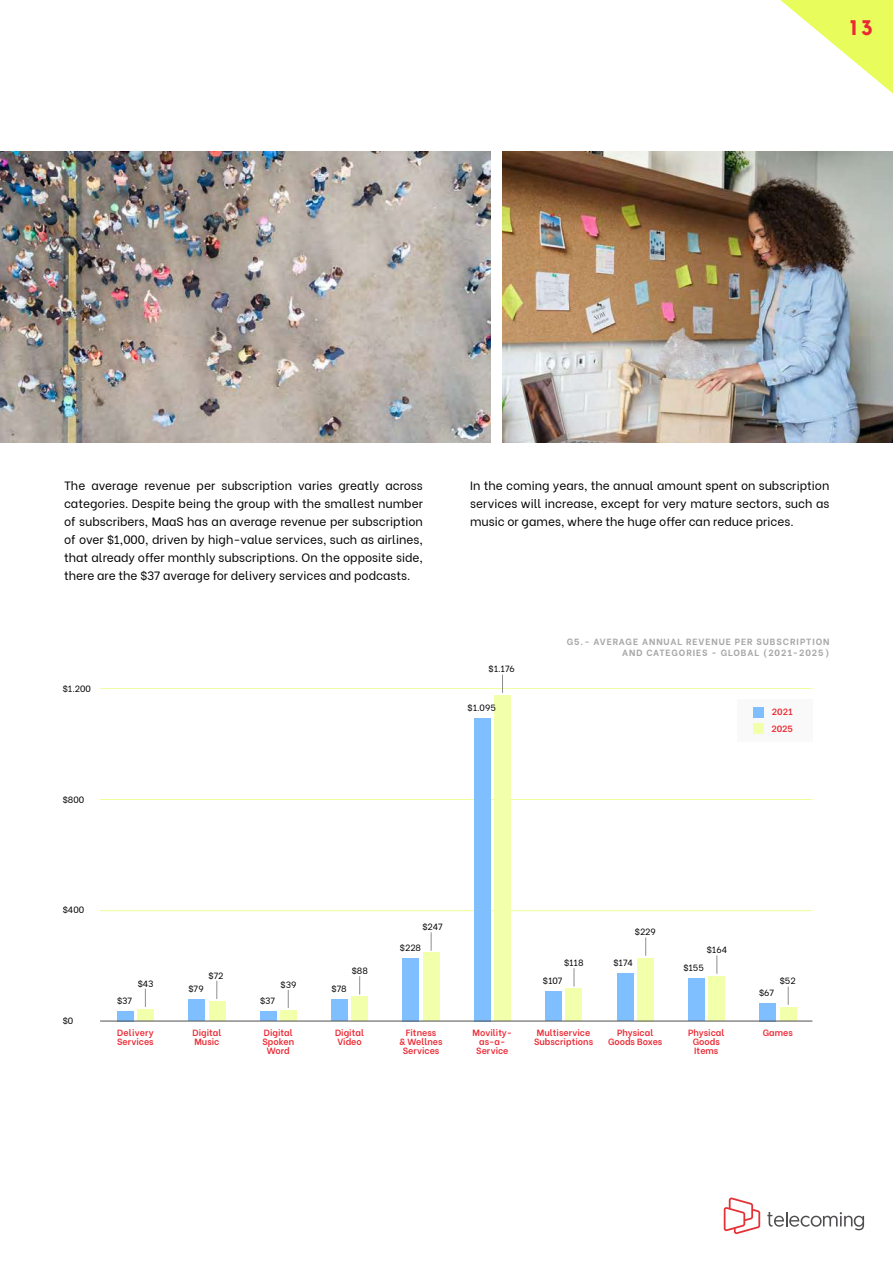
<style>
.page{position:relative;width:893px;height:1263px;background:#fff}
.page>*{position:absolute;margin:0;border:0;box-sizing:border-box;transform-origin:0 0}
.t1{font:700 21px "Kollektif";color:#eb2933}
.t2{font:12px/18px "Be Vietnam";color:#000;text-align:justify}
.t3{font:600 9px/9px "Be Vietnam";color:#eb2933;text-align:center}
.t4{font:9px "Be Vietnam";color:#000}
.t5{font:700 9px/10.8px "Be Vietnam";letter-spacing:.1em;color:#a7a7a7;text-align:right}
</style>
<div class="page">
<hr style="left:100px;top:910px;width:712px;height:1px;background:#e8fc5c">
<hr style="left:100px;top:799px;width:712px;height:1px;background:#e8fc5c">
<hr style="left:100px;top:688px;width:712px;height:1px;background:#e8fc5c">
<div style="left:117px;top:1011px;width:16px;height:10px;background:#80bfff"></div>
<div style="left:189px;top:999px;width:16px;height:22px;background:#80bfff"></div>
<div style="left:260px;top:1011px;width:16px;height:10px;background:#80bfff"></div>
<div style="left:331px;top:999px;width:16px;height:22px;background:#80bfff"></div>
<div style="left:545px;top:992px;width:16px;height:29px;background:#80bfff"></div>
<div style="left:617px;top:973px;width:16px;height:48px;background:#80bfff"></div>
<div style="left:688px;top:978px;width:16px;height:43px;background:#80bfff"></div>
<div style="left:759px;top:1003px;width:17px;height:18px;background:#80bfff"></div>
<div style="left:474px;top:718px;width:16px;height:303px;background:#80bfff"></div>
<div style="left:403px;top:958px;width:16px;height:63px;background:#80bfff"></div>
<div style="left:138px;top:1009px;width:16px;height:12px;background:#f2ffab"></div>
<div style="left:209px;top:1001px;width:16px;height:20px;background:#f2ffab"></div>
<div style="left:280px;top:1010px;width:17px;height:11px;background:#f2ffab"></div>
<div style="left:352px;top:997px;width:16px;height:24px;background:#f2ffab"></div>
<div style="left:566px;top:989px;width:16px;height:32px;background:#f2ffab"></div>
<div style="left:637px;top:958px;width:16px;height:63px;background:#f2ffab"></div>
<div style="left:708px;top:976px;width:17px;height:45px;background:#f2ffab"></div>
<div style="left:780px;top:1007px;width:16px;height:14px;background:#f2ffab"></div>
<div style="left:494px;top:695px;width:17px;height:326px;background:#f2ffab"></div>
<div style="left:423px;top:953px;width:16px;height:68px;background:#f2ffab"></div>
<hr style="left:100px;top:1021px;width:712px;height:1px;background:#4f4f4f">
<img style="left:0;top:152px;width:491px;height:290px">
<img style="left:502px;top:152px;width:391px;height:290px">
<svg style="left:724px;top:1197px;width:36px;height:37px"></svg>
<svg style="left:767px;top:1212px;width:97px;height:18px"></svg>
<svg style="left:780px;top:0;width:113px;height:94px"></svg>
<div style="left:737px;top:699px;width:76px;height:42px;background:#f6f6f6"></div>
<div style="left:753px;top:723px;width:10px;height:11px;background:#f2ffab"></div>
<div style="left:753px;top:707px;width:10px;height:10px;background:#80bfff"></div>
<svg style="left:574px;top:968px;width:1px;height:18px"></svg>
<svg style="left:431px;top:932px;width:1px;height:19px"></svg>
<svg style="left:359px;top:976px;width:1px;height:18px"></svg>
<svg style="left:288px;top:990px;width:1px;height:18px"></svg>
<svg style="left:216px;top:981px;width:1px;height:18px"></svg>
<svg style="left:145px;top:989px;width:1px;height:18px"></svg>
<svg style="left:716px;top:955px;width:1px;height:19px"></svg>
<svg style="left:645px;top:937px;width:1px;height:19px"></svg>
<svg style="left:502px;top:675px;width:1px;height:18px"></svg>
<svg style="left:788px;top:986px;width:1px;height:19px"></svg>
<h1 class="t1" style="left:849px;top:15px;width:25px">13</h1>
<p class="t2" style="left:64px;top:475px;width:360px">The average revenue per subscription varies greatly across categories. Despite being the group with the smallest number of subscribers, MaaS has an average revenue per subscription of over $1,000, driven by high-value services, such as airlines, that already offer monthly subscriptions. On the opposite side, there are the $37 average for delivery services and podcasts.</p>
<p class="t2" style="left:470px;top:475px;width:361px">In the coming years, the annual amount spent on subscription services will increase, except for very mature sectors, such as music or games, where the huge offer can reduce prices.</p>
<p class="t4" style="left:63px;top:681px;width:30px">$1.200</p>
<p class="t4" style="left:63px;top:792px;width:23px">$800</p>
<p class="t4" style="left:489px;top:662px;width:28px">$1.176</p>
<p class="t4" style="left:468px;top:700px;width:30px">$1.095</p>
<p class="t5" style="left:567px;top:636px;width:264px">G5.- AVERAGE ANNUAL REVENUE PER SUBSCRIPTION<br>AND CATEGORIES - GLOBAL (2021-2025)</p>
<p class="t3" style="left:771px;top:703px;width:23px;line-height:16.6px;text-align:left">2021<br>2025</p>
<p class="t4" style="left:63px;top:902px;width:23px">$400</p>
<p class="t4" style="left:63px;top:1013px;width:12px">$0</p>
<p class="t4" style="left:138px;top:976px;width:17px">$43</p>
<p class="t4" style="left:117px;top:993px;width:17px">$37</p>
<p class="t4" style="left:209px;top:968px;width:16px">$72</p>
<p class="t4" style="left:188px;top:981px;width:17px">$79</p>
<p class="t4" style="left:281px;top:977px;width:17px">$39</p>
<p class="t4" style="left:260px;top:993px;width:17px">$37</p>
<p class="t4" style="left:352px;top:963px;width:18px">$88</p>
<p class="t4" style="left:332px;top:981px;width:17px">$78</p>
<p class="t4" style="left:422px;top:919px;width:22px">$247</p>
<p class="t4" style="left:400px;top:940px;width:23px">$228</p>
<p class="t4" style="left:564px;top:955px;width:21px">$118</p>
<p class="t4" style="left:543px;top:974px;width:21px">$107</p>
<p class="t4" style="left:635px;top:924px;width:22px">$229</p>
<p class="t4" style="left:613px;top:955px;width:21px">$174</p>
<p class="t4" style="left:707px;top:942px;width:22px">$164</p>
<p class="t4" style="left:683px;top:960px;width:22px">$155</p>
<p class="t4" style="left:780px;top:973px;width:17px">$52</p>
<p class="t4" style="left:759px;top:985px;width:17px">$67</p>
<p class="t3" style="left:117px;top:1027px;width:38px;text-align:left">Delivery<br>Services</p>
<p class="t3" style="left:193px;top:1027px;width:30px;text-align:left">Digital<br>Music</p>
<p class="t3" style="left:262px;top:1027px;width:33px">Digital<br>Spoken<br>Word</p>
<p class="t3" style="left:335px;top:1027px;width:30px;text-align:left">Digital<br>Video</p>
<p class="t3" style="left:400px;top:1027px;width:44px">Fitness<br>&amp; Wellnes<br>Services</p>
<p class="t3" style="left:473px;top:1027px;width:41px">Movility&shy;as-a-<br>Service</p>
<p class="t3" style="left:534px;top:1027px;width:60px">Multiservice<br>Subscriptions</p>
<p class="t3" style="left:608px;top:1027px;width:56px">Physical<br>Goods Boxes</p>
<p class="t3" style="left:688px;top:1027px;width:38px">Physical<br>Goods<br>Items</p>
<p class="t3" style="left:763px;top:1027px;width:32px">Games</p>
</div>
